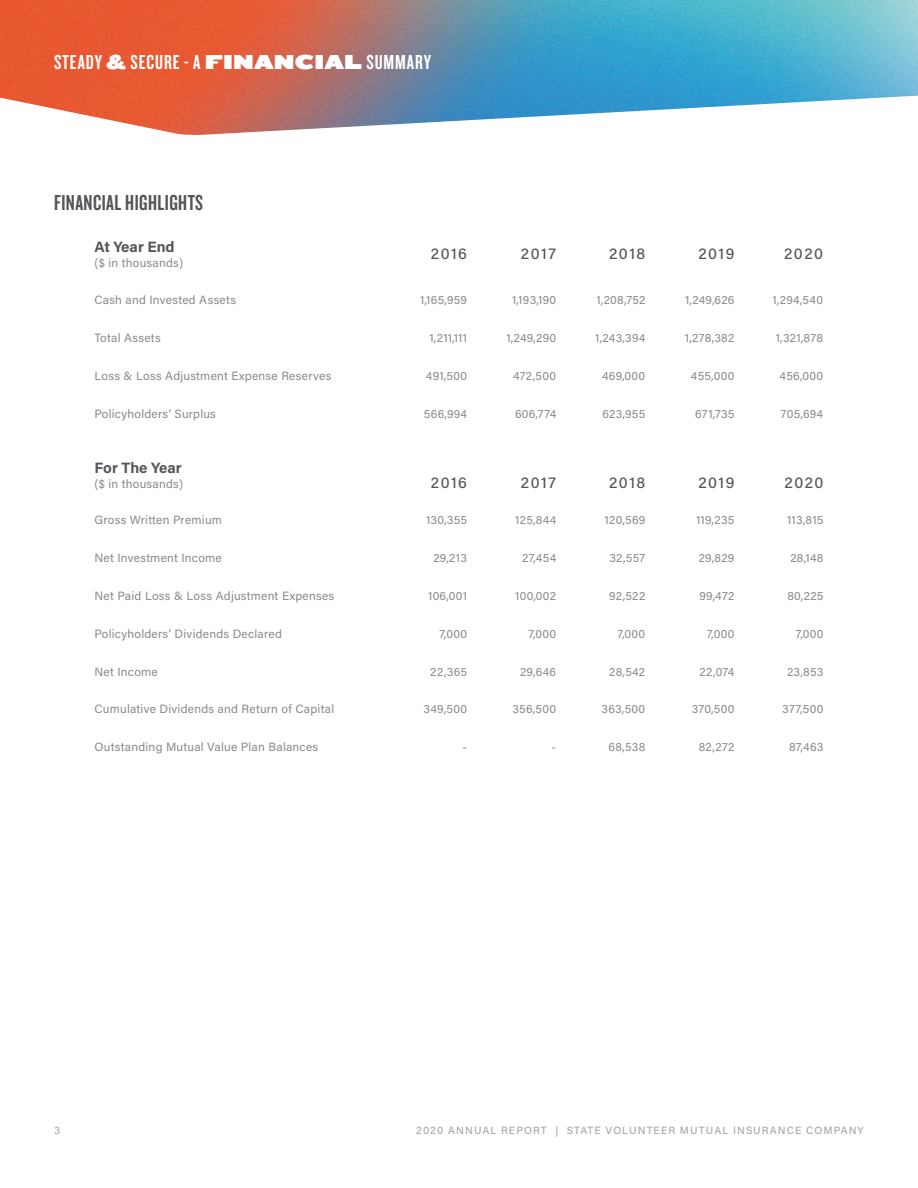
<style>
.page{position:relative;width:918px;height:1188px;background:#fff}
.page>*{position:absolute;margin:0;border:0;box-sizing:border-box;transform-origin:0 0}
.Paragraph_Style_1{font:22.5px "Knockout HTF48 Featherweight";letter-spacing:.02em;color:#54555a}
.t1{font:21px "Knockout HTF48 Featherweight";letter-spacing:.045em;color:#fff}
.Financial_Right{font:500 15px "Acumin Pro";letter-spacing:.095em;color:#54555a}
.Financial_Left{font:700 15px "Acumin Pro";color:#54555a}
.Financial_Right-2{font:12px "Acumin Pro";letter-spacing:.025em;color:#8a8a8e}
.Financial_Left-2{font:12px "Acumin Pro";letter-spacing:.02em;color:#8a8a8e}
.t2{font:500 10.5px "Acumin Pro";letter-spacing:.1em;color:#a7a6a9}
.s1{font-family:"Knockout HTF94 Ultmt Sumo"}
</style>
<div class="page">
<img style="left:0;top:0;width:918px;height:135px">
<p class="t1" style="left:54px;top:51px;width:379px">STEADY <span class="s1">&amp;</span> SECURE - A <span class="s1">FINANCIAL</span> SUMMARY</p>
<p class="Paragraph_Style_1" style="left:54px;top:191px;width:151px">FINANCIAL HIGHLIGHTS</p>
<p class="Financial_Left" style="left:94px;top:236px;width:82px">At Year End</p>
<p class="Financial_Left-2" style="left:94px;top:254px;width:90px">($ in thousands)</p>
<p class="Financial_Right" style="left:431px;top:244px;width:38px">2016</p>
<p class="Financial_Right" style="left:521px;top:244px;width:37px">2017</p>
<p class="Financial_Right" style="left:609px;top:244px;width:38px">2018</p>
<p class="Financial_Right" style="left:698px;top:244px;width:38px">2019</p>
<p class="Financial_Right" style="left:784px;top:244px;width:40px">2020</p>
<p class="Financial_Left-2" style="left:94px;top:292px;width:143px">Cash and Invested Assets</p>
<p class="Financial_Right-2" style="left:420px;top:292px;width:48px">1,165,959</p>
<p class="Financial_Right-2" style="left:512px;top:292px;width:45px">1,193,190</p>
<p class="Financial_Right-2" style="left:596px;top:292px;width:50px">1,208,752</p>
<p class="Financial_Right-2" style="left:685px;top:292px;width:51px">1,249,626</p>
<p class="Financial_Right-2" style="left:773px;top:292px;width:52px">1,294,540</p>
<p class="Financial_Left-2" style="left:94px;top:329px;width:68px">Total Assets</p>
<p class="Financial_Right-2" style="left:430px;top:329px;width:39px">1,211,111</p>
<p class="Financial_Right-2" style="left:506px;top:329px;width:51px">1,249,290</p>
<p class="Financial_Right-2" style="left:595px;top:329px;width:51px">1,243,394</p>
<p class="Financial_Right-2" style="left:685px;top:329px;width:51px">1,278,382</p>
<p class="Financial_Right-2" style="left:776px;top:329px;width:49px">1,321,878</p>
<p class="Financial_Left-2" style="left:94px;top:367px;width:238px">Loss &amp; Loss Adjustment Expense Reserves</p>
<p class="Financial_Right-2" style="left:426px;top:367px;width:43px">491,500</p>
<p class="Financial_Right-2" style="left:513px;top:367px;width:45px">472,500</p>
<p class="Financial_Right-2" style="left:602px;top:367px;width:45px">469,000</p>
<p class="Financial_Right-2" style="left:691px;top:367px;width:45px">455,000</p>
<p class="Financial_Right-2" style="left:780px;top:367px;width:45px">456,000</p>
<p class="Financial_Left-2" style="left:94px;top:405px;width:123px">Policyholders’ Surplus</p>
<p class="Financial_Right-2" style="left:424px;top:405px;width:45px">566,994</p>
<p class="Financial_Right-2" style="left:515px;top:405px;width:43px">606,774</p>
<p class="Financial_Right-2" style="left:603px;top:405px;width:44px">623,955</p>
<p class="Financial_Right-2" style="left:695px;top:405px;width:41px">671,735</p>
<p class="Financial_Right-2" style="left:781px;top:405px;width:44px">705,694</p>
<p class="Financial_Left" style="left:94px;top:457px;width:89px">For The Year</p>
<p class="Financial_Left-2" style="left:94px;top:475px;width:90px">($ in thousands)</p>
<p class="Financial_Right" style="left:431px;top:472px;width:38px">2016</p>
<p class="Financial_Right" style="left:521px;top:472px;width:37px">2017</p>
<p class="Financial_Right" style="left:609px;top:472px;width:38px">2018</p>
<p class="Financial_Right" style="left:698px;top:472px;width:38px">2019</p>
<p class="Financial_Right" style="left:785px;top:472px;width:40px">2020</p>
<p class="Financial_Left-2" style="left:94px;top:512px;width:129px">Gross Written Premium</p>
<p class="Financial_Right-2" style="left:426px;top:512px;width:42px">130,355</p>
<p class="Financial_Right-2" style="left:515px;top:512px;width:42px">125,844</p>
<p class="Financial_Right-2" style="left:605px;top:512px;width:42px">120,569</p>
<p class="Financial_Right-2" style="left:696px;top:512px;width:40px">119,235</p>
<p class="Financial_Right-2" style="left:787px;top:512px;width:38px">113,815</p>
<p class="Financial_Left-2" style="left:94px;top:550px;width:129px">Net Investment Income</p>
<p class="Financial_Right-2" style="left:433px;top:550px;width:35px">29,213</p>
<p class="Financial_Right-2" style="left:522px;top:550px;width:36px">27,454</p>
<p class="Financial_Right-2" style="left:609px;top:550px;width:37px">32,557</p>
<p class="Financial_Right-2" style="left:699px;top:550px;width:37px">29,829</p>
<p class="Financial_Right-2" style="left:790px;top:550px;width:35px">28,148</p>
<p class="Financial_Left-2" style="left:94px;top:587px;width:241px">Net Paid Loss &amp; Loss Adjustment Expenses</p>
<p class="Financial_Right-2" style="left:428px;top:587px;width:41px">106,001</p>
<p class="Financial_Right-2" style="left:515px;top:587px;width:42px">100,002</p>
<p class="Financial_Right-2" style="left:609px;top:587px;width:38px">92,522</p>
<p class="Financial_Right-2" style="left:699px;top:587px;width:36px">99,472</p>
<p class="Financial_Right-2" style="left:787px;top:587px;width:38px">80,225</p>
<p class="Financial_Left-2" style="left:94px;top:625px;width:189px">Policyholders’ Dividends Declared</p>
<p class="Financial_Right-2" style="left:439px;top:625px;width:29px">7,000</p>
<p class="Financial_Right-2" style="left:528px;top:625px;width:29px">7,000</p>
<p class="Financial_Right-2" style="left:618px;top:625px;width:29px">7,000</p>
<p class="Financial_Right-2" style="left:707px;top:625px;width:29px">7,000</p>
<p class="Financial_Right-2" style="left:796px;top:625px;width:29px">7,000</p>
<p class="Financial_Left-2" style="left:94px;top:663px;width:65px">Net Income</p>
<p class="Financial_Right-2" style="left:430px;top:663px;width:38px">22,365</p>
<p class="Financial_Right-2" style="left:520px;top:663px;width:38px">29,646</p>
<p class="Financial_Right-2" style="left:609px;top:663px;width:38px">28,542</p>
<p class="Financial_Right-2" style="left:700px;top:663px;width:36px">22,074</p>
<p class="Financial_Right-2" style="left:787px;top:663px;width:38px">23,853</p>
<p class="Financial_Left-2" style="left:94px;top:701px;width:241px">Cumulative Dividends and Return of Capital</p>
<p class="Financial_Right-2" style="left:424px;top:701px;width:45px">349,500</p>
<p class="Financial_Right-2" style="left:512px;top:701px;width:45px">356,500</p>
<p class="Financial_Right-2" style="left:602px;top:701px;width:45px">363,500</p>
<p class="Financial_Right-2" style="left:692px;top:701px;width:44px">370,500</p>
<p class="Financial_Right-2" style="left:782px;top:701px;width:43px">377,500</p>
<p class="Financial_Left-2" style="left:94px;top:739px;width:225px">Outstanding Mutual Value Plan Balances</p>
<p class="Financial_Right-2" style="left:463px;top:739px;width:6px">-</p>
<p class="Financial_Right-2" style="left:552px;top:739px;width:6px">-</p>
<p class="Financial_Right-2" style="left:609px;top:739px;width:38px">68,538</p>
<p class="Financial_Right-2" style="left:699px;top:739px;width:37px">82,272</p>
<p class="Financial_Right-2" style="left:789px;top:739px;width:36px">87,463</p>
<p class="t2" style="left:54px;top:1123px;width:8px">3</p>
<p class="t2" style="left:416px;top:1123px;width:449px">2020 ANNUAL REPORT | STATE VOLUNTEER MUTUAL INSURANCE COMPANY</p>
</div>
